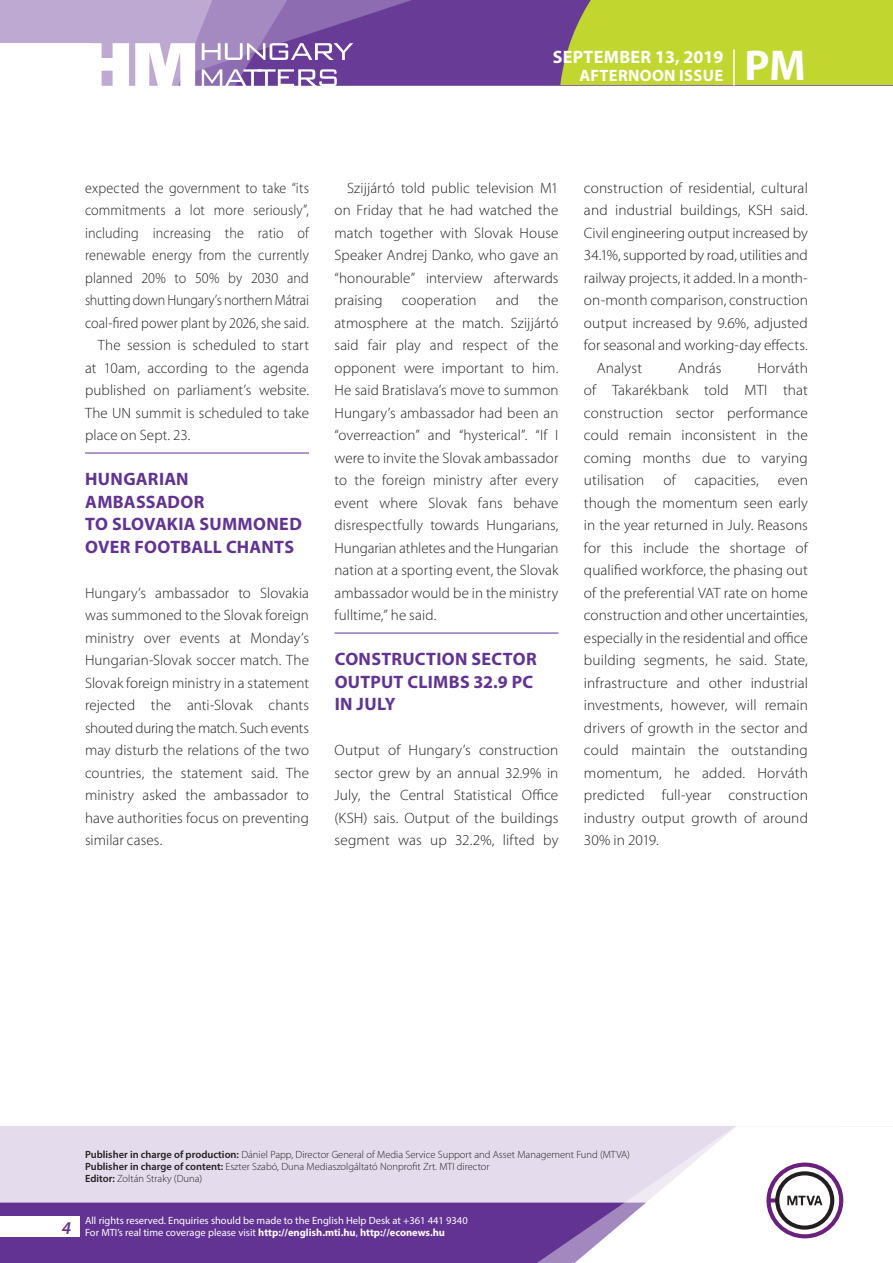
<style>
.page{position:relative;width:893px;height:1263px;background:#fff}
.page>*{position:absolute;margin:0;border:0;box-sizing:border-box;transform-origin:0 0}
.t1{font:700 43.35px "Myriad Pro";color:#fff}
._01_cimsor{font:700 18px/22.5px "Myriad Pro";letter-spacing:.015em;color:#623393}
.t2{font:700 18px "Myriad Pro";letter-spacing:.02em;color:#fff}
.t3{font:700 16.5px "Myriad Pro";letter-spacing:.02em;color:#fff}
._03_kenyer_szöveg-2{font:300 15px/22.5px "Myriad Pro";letter-spacing:.01em;color:#231f20;text-align:justify}
._03_kenyer_szöveg-1{font:300 15px/22.5px "Myriad Pro";letter-spacing:.005em;color:#231f20;text-align:justify}
._03_kenyer_szöveg-1-2{font:300 15px/22.5px "Myriad Pro";letter-spacing:.005em;color:#231f20;text-align:justify;scale:.94 1}
.t4{font:300 10.5px "Myriad Pro";color:#231f20}
.t5{font:10.5px/12px "Myriad Pro";color:#fff}
.s1{font-weight:600}
.s2{font-weight:700}
</style>
<div class="page">
<div style="left:0;top:1126px;width:893px;height:137px;background:#e4dcec"></div>
<div style="left:0;top:1202px;width:506px;height:61px;background:#623393"></div>
<svg style="left:506px;top:1202px;width:69px;height:61px;background:#6b3e99"></svg>
<svg style="left:575px;top:1126px;width:318px;height:137px"></svg>
<div style="left:0;top:1216px;width:79px;height:20px;background:#fff"></div>
<div style="left:0;top:0;width:893px;height:85px;background:#683b97"></div>
<div style="left:560px;top:0;width:333px;height:85px;background:#c1d72f"></div>
<hr style="left:733px;top:49px;width:2px;height:37px;background:#fff">
<svg style="left:0;top:0;width:479px;height:86px"></svg>
<hr style="left:85px;top:453px;width:224px;height:1px;background:#623393">
<hr style="left:334px;top:633px;width:224px;height:1px;background:#623393">
<p class="t2" style="left:553px;top:45px;width:172px">September 13, 2019</p>
<p class="t3" style="left:579px;top:65px;width:144px">AFTERNOON ISSUE</p>
<h1 class="t1" style="left:745px;top:37px;width:63px">PM</h1>
<p class="_03_kenyer_szöveg-1-2" style="left:85px;top:176px;width:240px">expected the government to take “its commitments a lot more seriously”, including increasing the ratio of renewable energy from the currently planned 20% to 50% by 2030 and shutting down Hungary’s northern Mátrai coal-fired power plant by 2026, she said.</p>
<p class="_03_kenyer_szöveg-2" style="left:85px;top:334px;width:225px;text-indent:13px">The session is scheduled to start at 10am, according to the agenda published on parliament’s website.<br>The UN summit is scheduled to take place on Sept. 23.</p>
<p class="_01_cimsor" style="left:85px;top:467px;width:218px">HUNGARIAN<br>AMBASSADOR<br>TO SLOVAKIA SUMMONED<br>OVER FOOTBALL CHANTS</p>
<p class="_03_kenyer_szöveg-1" style="left:85px;top:581px;width:225px">Hungary’s ambassador to Slovakia was summoned to the Slovak foreign ministry over events at Monday’s Hungarian-Slovak soccer match. The Slovak foreign ministry in a statement rejected the anti-Slovak chants shouted during the match. Such events may disturb the relations of the two countries, the statement said. The ministry asked the ambassador to have authorities focus on preventing similar cases.</p>
<p class="_03_kenyer_szöveg-2" style="left:334px;top:176px;width:225px;text-indent:13px">Szijjártó told public television M1 on Friday that he had watched the match together with Slovak House Speaker Andrej Danko, who gave an “honourable” interview afterwards praising</p>
<p class="_03_kenyer_szöveg-2" style="left:334px;top:289px;width:225px;text-indent:204px">the atmosphere at the match. Szijjártó said fair play and respect of the opponent were important to him.<br>He said Bratislava’s move to summon Hungary’s ambassador had been an “overreaction” and “hysterical”. “If I were to invite the Slovak ambassador to the foreign ministry after every event where Slovak fans behave disrespectfully towards Hungarians, Hungarian athletes and the Hungarian nation at a sporting event, the Slovak ambassador would be in the ministry fulltime,” he said.</p>
<p class="_01_cimsor" style="left:335px;top:647px;width:202px;text-align:justify">CONSTRUCTION SECTOR OUTPUT CLIMBS 32.9 PC IN JULY</p>
<p class="_03_kenyer_szöveg-1" style="left:334px;top:739px;width:225px">Output of Hungary’s construction sector grew by an annual 32.9% in July, the Central Statistical Office (KSH) sais. Output of the buildings segment was up 32.2%, lifted by</p>
<p class="_03_kenyer_szöveg-2" style="left:402px;top:289px;width:76px">cooperation</p>
<p class="_03_kenyer_szöveg-2" style="left:496px;top:289px;width:25px">and</p>
<p class="_03_kenyer_szöveg-1" style="left:584px;top:176px;width:225px">construction of residential, cultural and industrial buildings, KSH said.<br>Civil engineering output increased by 34.1%, supported by road, utilities and railway projects, it added. In a month&shy;on-month comparison, construction output increased by 9.6%, adjusted for seasonal and working-day effects.</p>
<p class="_03_kenyer_szöveg-2" style="left:597px;top:356px;width:47px">Analyst</p>
<p class="_03_kenyer_szöveg-2" style="left:678px;top:356px;width:45px">András</p>
<p class="_03_kenyer_szöveg-2" style="left:584px;top:356px;width:225px;text-indent:173px">Horváth of Takarékbank told MTI that construction sector performance could remain inconsistent in the coming months due to varying utilisation</p>
<p class="_03_kenyer_szöveg-2" style="left:663px;top:469px;width:14px">of</p>
<p class="_03_kenyer_szöveg-2" style="left:694px;top:469px;width:66px">capacities,</p>
<p class="_03_kenyer_szöveg-2" style="left:584px;top:469px;width:225px;text-indent:194px">even though the momentum seen early in the year returned in July. Reasons for this include the shortage of qualified workforce, the phasing out of the preferential VAT rate on home construction and other uncertainties, especially in the residential and office building segments, he said. State, infrastructure and other industrial investments, however, will remain drivers of growth in the sector and could maintain the outstanding momentum, he added. Horváth predicted full-year construction industry output growth of around 30% in 2019.</p>
<p class="t4" style="left:85px;top:1148px;width:546px"><span class="s1">Publisher in charge of production:</span> Dániel Papp, Director General of Media Service Support and Asset Management Fund (MTVA)</p>
<p class="t4" style="left:85px;top:1160px;width:406px"><span class="s1">Publisher in charge of content:</span> Eszter Szabó, Duna Mediaszolgáltató Nonprofit Zrt. MTI director</p>
<p class="t4" style="left:85px;top:1172px;width:119px"><span class="s1">Editor:</span> Zoltán Straky (Duna)</p>
<p class="t5" style="left:62px;top:1214px;width:407px;text-indent:23px">All rights reserved. Enquiries should be made to the English Help Desk at +361 441 9340<br><sup>4</sup> For MTI’s real time coverage please visit <span class="s2">http://english.mti.hu</span>, <span class="s2">http://econews.hu</span></p>
</div>
